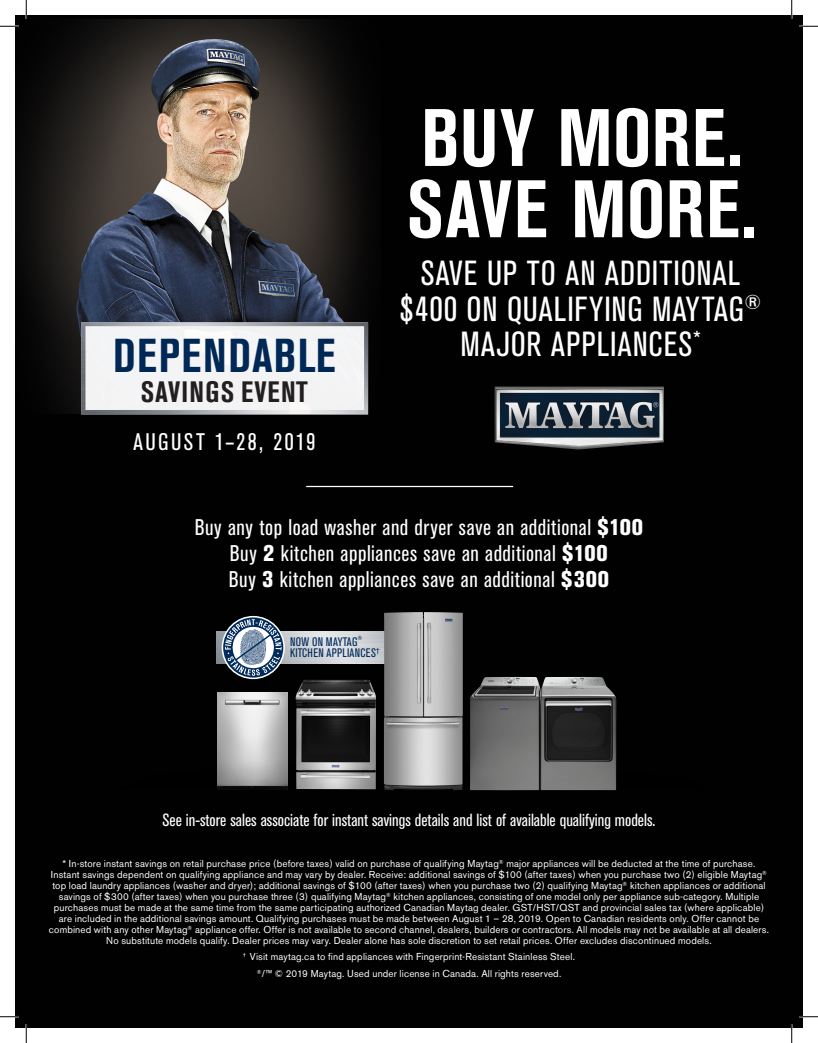
<style>
.page{position:relative;width:818px;height:1043px;background:#fff}
.page>*{position:absolute;margin:0;border:0;box-sizing:border-box;transform-origin:0 0}
.t1{font:700 condensed 80.5px/71.2px "Akzidenz Grotesk BE";letter-spacing:.005em;color:#fff}
.t2{font:700 condensed 47px "Akzidenz Grotesk Pro";letter-spacing:.03em;color:#002856}
.t3{font:condensed 34.5px/36px "Akzidenz Grotesk BE";letter-spacing:.03em;color:#fff;text-align:center}
.t4{font:700 condensed 29.25px "Akzidenz Grotesk Pro";letter-spacing:.03em;color:#231f20}
.t5{font:condensed 23.75px "Akzidenz Grotesk BE";letter-spacing:.105em;color:#fff}
.t6{font:condensed 22.5px "Akzidenz Grotesk BE";letter-spacing:.025em;color:#fff}
.POSTER_-_legal_line{font:condensed 17.5px "Akzidenz Grotesk BE";color:#fff}
.t7{font:condensed 12.25px "Akzidenz Grotesk BE";letter-spacing:.02em;color:#002b5c}
.POSTER_-_legal_line-2{font:10px/11px "Akzidenz Grotesk BE";letter-spacing:.015em;color:#fff;text-align:center}
.t8{font:condensed 6px "Akzidenz Grotesk BE";color:#002b5c}
.s1{font-weight:800}
</style>
<div class="page">
<div style="left:15px;top:15px;width:787px;height:1013px;background:#010101"></div>
<img style="left:21px;top:20px;width:643px;height:393px">
<img style="left:216px;top:663px;width:401px;height:128px">
<img style="left:217px;top:693px;width:70px;height:96px">
<img style="left:296px;top:680px;width:80px;height:109px">
<img style="left:216px;top:632px;width:168px;height:31px">
<svg style="left:222px;top:616px;width:63px;height:63px"></svg>
<svg style="left:223px;top:617px;width:60px;height:60px;background:#6e8094"></svg>
<img style="left:384px;top:612px;width:79px;height:178px">
<img style="left:81px;top:322px;width:287px;height:92px">
<hr style="left:306px;top:486px;width:207px;height:1px;background:#fff">
<img style="left:494px;top:386px;width:100px;height:63px">
<img style="left:470px;top:677px;width:146px;height:113px">
<svg style="left:0;top:25px;width:19px;height:2px"></svg>
<svg style="left:799px;top:25px;width:19px;height:2px"></svg>
<svg style="left:0;top:1015px;width:19px;height:2px"></svg>
<svg style="left:799px;top:1015px;width:19px;height:2px"></svg>
<svg style="left:25px;top:0;width:2px;height:19px"></svg>
<svg style="left:25px;top:1024px;width:2px;height:18px"></svg>
<svg style="left:790px;top:0;width:2px;height:19px"></svg>
<svg style="left:790px;top:1024px;width:2px;height:18px"></svg>
<p class="t2" style="left:113px;top:325px;width:224px">DEPENDABLE</p>
<p class="t4" style="left:141px;top:372px;width:168px">SAVINGS EVENT</p>
<p class="t5" style="left:134px;top:428px;width:183px">AUGUST 1–28, 2019</p>
<p class="t1" style="left:406px;top:103px;width:351px">BUY MORE.<br>SAVE MORE.</p>
<p class="t3" style="left:400px;top:255px;width:363px">SAVE UP TO AN ADDITIONAL $400 ON QUALIFYING MAYTAG<sup>®<br></sup>MAJOR APPLIANCES<sup>*</sup></p>
<p class="t6" style="left:195px;top:514px;width:450px">Buy any top load washer and dryer save an additional <span class="s1">$100</span></p>
<p class="t6" style="left:230px;top:540px;width:379px">Buy <span class="s1">2</span> kitchen appliances save an additional <span class="s1">$100</span></p>
<p class="t6" style="left:229px;top:566px;width:381px">Buy <span class="s1">3</span> kitchen appliances save an additional <span class="s1">$300</span></p>
<p class="t7" style="left:290px;top:635px;width:69px">NOW ON MAYTAG</p>
<p class="t8" style="left:357px;top:635px;width:6px">®</p>
<p class="t7" style="left:290px;top:646px;width:91px">KITCHEN APPLIANCES<sup>†</sup></p>
<p class="POSTER_-_legal_line" style="left:162px;top:810px;width:494px">See in-store sales associate for instant savings details and list of available qualifying models.</p>
<p class="POSTER_-_legal_line-2" style="left:49px;top:858px;width:721px">* In-store instant savings on retail purchase price (before taxes) valid on purchase of qualifying Maytag<sup>®</sup> major appliances will be deducted at the time of purchase.<br>Instant savings dependent on qualifying appliance and may vary by dealer. Receive: additional savings of $100 (after taxes) when you purchase two (2) eligible Maytag<sup>® </sup>top load laundry appliances (washer and dryer); additional savings of $100 (after taxes) when you purchase two (2) qualifying Maytag<sup>®</sup> kitchen appliances or additional savings of $300 (after taxes) when you purchase three (3) qualifying Maytag<sup>®</sup> kitchen appliances, consisting of one model only per appliance sub-category. Multiple purchases must be made at the same time from the same participating authorized Canadian Maytag dealer. GST/HST/QST and provincial sales tax (where applicable) are included in the additional savings amount. Qualifying purchases must be made between August 1 – 28, 2019. Open to Canadian residents only. Offer cannot be combined with any other Maytag<sup>®</sup> appliance offer. Offer is not available to second channel, dealers, builders or contractors. All models may not be available at all dealers.<br>No substitute models qualify. Dealer prices may vary. Dealer alone has sole discretion to set retail prices. Offer excludes discontinued models.</p>
<p class="POSTER_-_legal_line-2" style="left:243px;top:951px;width:333px"><sup>†</sup> Visit maytag.ca to find appliances with Fingerprint-Resistant Stainless Steel.</p>
<p class="POSTER_-_legal_line-2" style="left:257px;top:968px;width:306px"><sup>®</sup>/™ © 2019 Maytag. Used under license in Canada. All rights reserved.</p>
</div>
